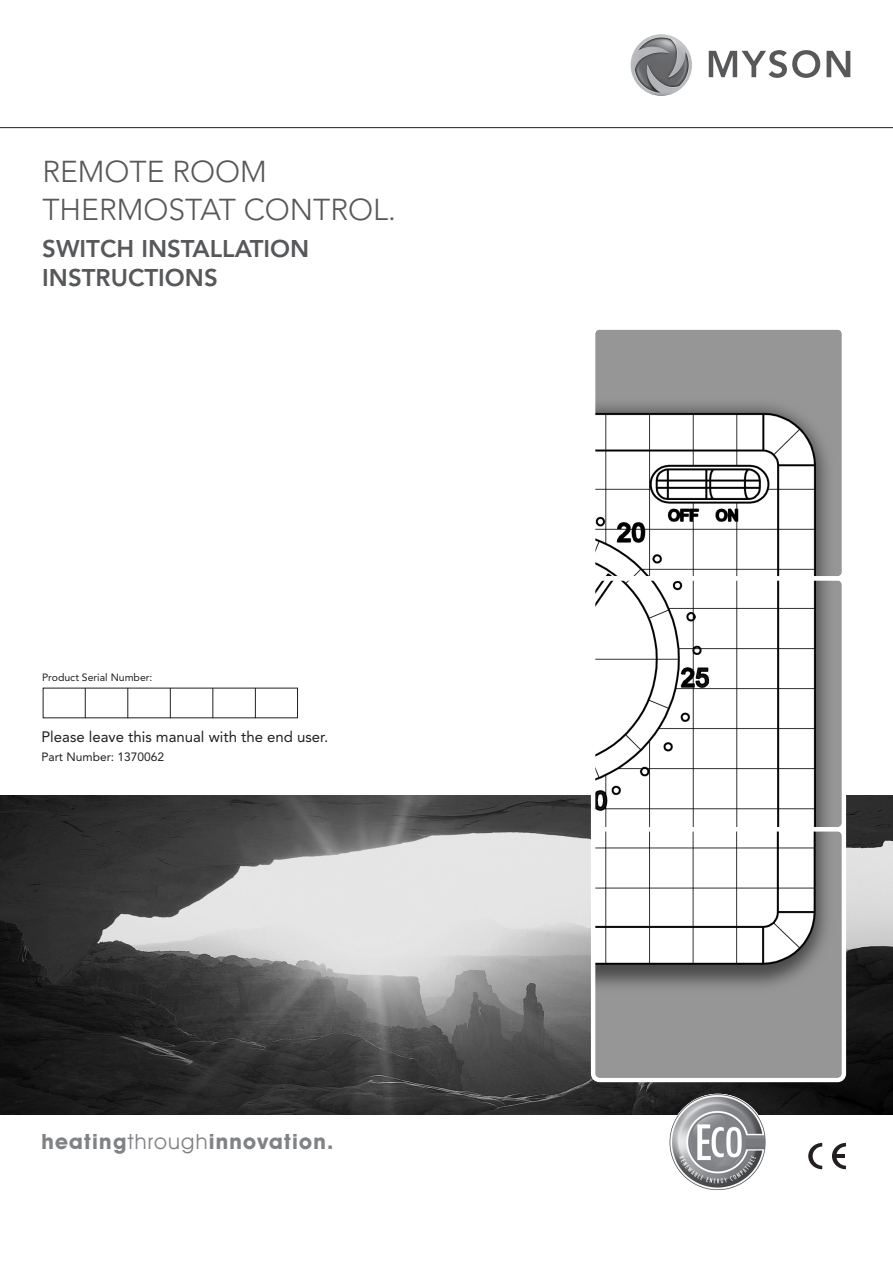
<style>
.page{position:relative;width:893px;height:1263px;background:#fff}
.page>*{position:absolute;margin:0;border:0;box-sizing:border-box;transform-origin:0 0}
.t1{font:300 30px/37.5px "Avenir";color:#57585a}
.t2{font:800 24px/28.8px "Avenir";color:#57585a}
.t3{font:700 21.15px "Avant Garde IT Cby BT";letter-spacing:.06em;color:#808285}
.t4{font:15px "Avenir";color:#231f20}
.t5{font:12px "Avenir";color:#231f20}
.t6{font:10.5px "Avenir";color:#231f20}
.s1{font-weight:400}
</style>
<div class="page">
<img style="left:0;top:795px;width:892px;height:319px">
<hr style="left:0;top:127px;width:892px;height:1px;background:#231f20">
<svg style="left:709px;top:50px;width:111px;height:28px"></svg>
<svg style="left:826px;top:51px;width:24px;height:26px"></svg>
<img style="left:630px;top:34px;width:62px;height:62px;border-radius:50%">
<div style="left:591px;top:325px;width:255px;height:757px;background:#fff;border-radius:9px"></div>
<img style="left:595px;top:580px;width:247px;height:247px;border-radius:4px">
<img style="left:595px;top:831px;width:247px;height:247px;border-radius:4px">
<img style="left:595px;top:330px;width:247px;height:246px;border-radius:4px">
<hr style="left:85px;top:688px;width:1px;height:30px;background:#231f20">
<hr style="left:127px;top:688px;width:1px;height:30px;background:#231f20">
<hr style="left:170px;top:688px;width:1px;height:30px;background:#231f20">
<hr style="left:212px;top:688px;width:1px;height:30px;background:#231f20">
<hr style="left:255px;top:688px;width:1px;height:30px;background:#231f20">
<svg style="left:808px;top:1143px;width:14px;height:26px"></svg>
<svg style="left:832px;top:1143px;width:14px;height:26px"></svg>
<img style="left:669px;top:1094px;width:98px;height:96px">
<h1 class="t1" style="left:42px;top:156px;width:355px">REMOTE ROOM<br>THERMOSTAT CONTROL.</h1>
<h2 class="t2" style="left:42px;top:237px;width:268px">SWITCH INSTALLATION<br>INSTRUCTIONS</h2>
<p class="t6" style="left:42px;top:673px;width:112px">Product Serial Number:</p>
<p class="t4" style="left:41px;top:731px;width:288px">Please leave this manual with the end user.</p>
<p class="t5" style="left:41px;top:752px;width:124px">Part Number: 1370062</p>
<h3 class="t3" style="left:41px;top:1134px;width:293px">heating<span class="s1">through</span>innovation.</h3>
</div>
